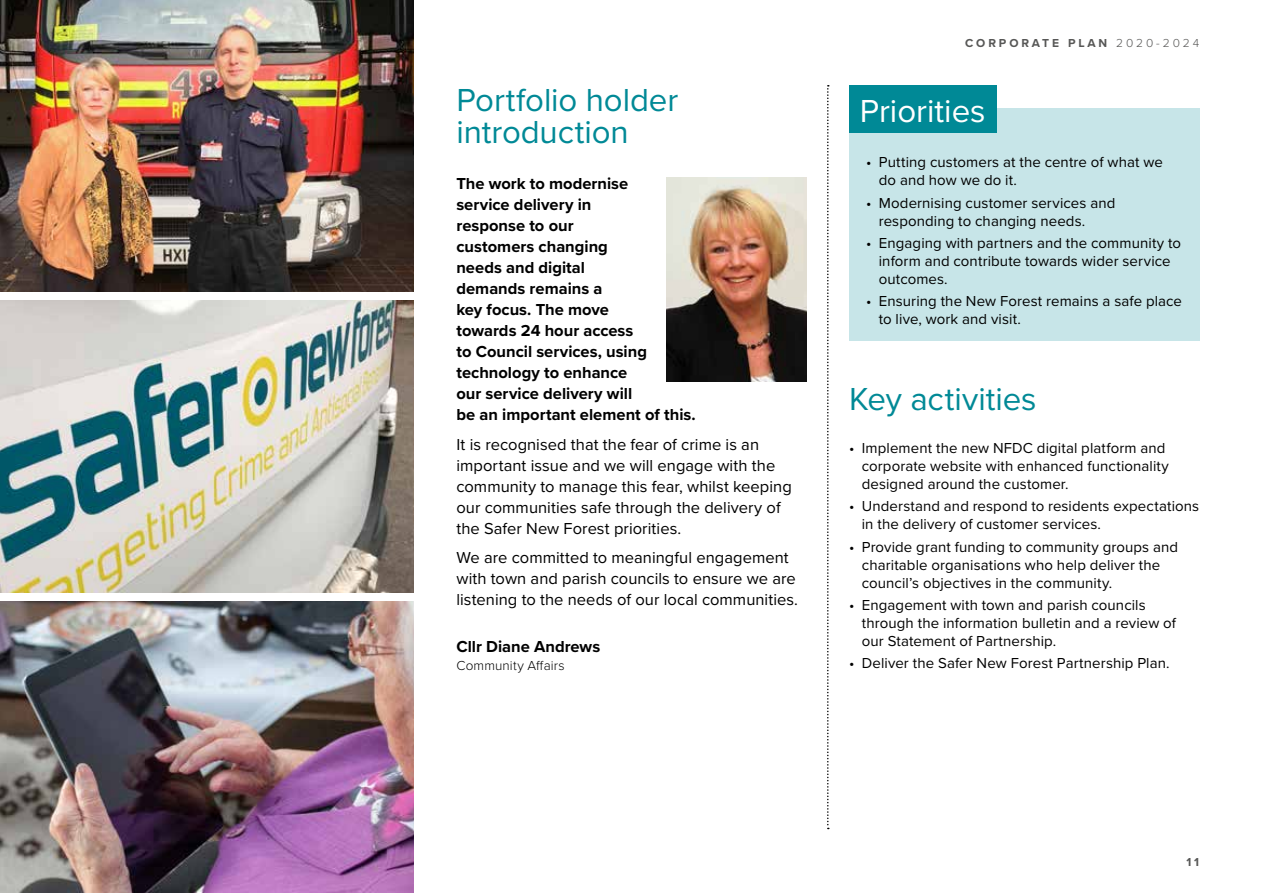
<style>
.page{position:relative;width:1263px;height:893px;background:#fff}
.page>*{position:absolute;margin:0;border:0;box-sizing:border-box;transform-origin:0 0}
.t1{font:33px/31.5px "Proxima Nova";letter-spacing:-.005em;color:#008996}
.t2{font:33px "Proxima Nova";color:#fff}
.t3{font:16.5px/21px "Proxima Nova";letter-spacing:.005em;color:#000}
.t4{font:700 16.5px/21px "Proxima Nova";color:#000}
.t5{font:15px/18px "Proxima Nova";letter-spacing:.005em;color:#000}
.t6{font:300 13.5px "Proxima Nova";letter-spacing:.01em;color:#000}
.t7{font:700 12px "Proxima Nova";letter-spacing:.24em;color:#575756}
.s1{font-weight:300}
</style>
<div class="page">
<img style="left:0;top:0;width:414px;height:292px">
<img style="left:0;top:300px;width:414px;height:292px">
<img style="left:0;top:601px;width:414px;height:292px">
<img style="left:666px;top:178px;width:140px;height:204px">
<div style="left:849px;top:109px;width:350px;height:232px;background:#c7e5e8"></div>
<div style="left:849px;top:85px;width:147px;height:47px;background:#008996"></div>
<svg style="left:827px;top:85px;width:2px;height:744px"></svg>
<h1 class="t1" style="left:456px;top:83px;width:223px">Portfolio holder introduction</h1>
<p class="t4" style="left:456px;top:173px;width:241px">The work to modernise<br>service delivery in<br>response to our<br>customers changing<br>needs and digital<br>demands remains a<br>key focus. The move<br>towards 24 hour access<br>to Council services, using technology to enhance<br>our service delivery will<br>be an important element of this.</p>
<p class="t3" style="left:456px;top:433px;width:337px">It is recognised that the fear of crime is an important issue and we will engage with the community to manage this fear, whilst keeping our communities safe through the delivery of the Safer New Forest priorities.</p>
<p class="t3" style="left:456px;top:546px;width:343px">We are committed to meaningful engagement with town and parish councils to ensure we are listening to the needs of our local communities.</p>
<p class="t4" style="left:456px;top:635px;width:145px">Cllr Diane Andrews</p>
<p class="t6" style="left:456px;top:655px;width:110px">Community Affairs</p>
<p class="t7" style="left:965px;top:34px;width:235px">CORPORATE PLAN <span class="s1">2020-2024</span></p>
<h1 class="t2" style="left:860px;top:86px;width:127px">Priorities</h1>
<p class="t5" style="left:879px;top:153px;width:286px;text-indent:-13px">• Putting customers at the centre of what we do and how we do it.</p>
<p class="t5" style="left:879px;top:193px;width:238px;text-indent:-13px">• Modernising customer services and responding to changing needs.</p>
<p class="t5" style="left:879px;top:233px;width:304px;text-indent:-13px">• Engaging with partners and the community to inform and contribute towards wider service outcomes.</p>
<p class="t5" style="left:879px;top:291px;width:305px;text-indent:-13px">• Ensuring the New Forest remains a safe place to live, work and visit.</p>
<h1 class="t1" style="left:849px;top:381px;width:189px">Key activities</h1>
<p class="t5" style="left:862px;top:439px;width:309px;text-indent:-13px">• Implement the new NFDC digital platform and corporate website with enhanced functionality designed around the customer.</p>
<p class="t5" style="left:862px;top:497px;width:339px;text-indent:-13px">• Understand and respond to residents expectations in the delivery of customer services.</p>
<p class="t5" style="left:862px;top:537px;width:318px;text-indent:-13px">• Provide grant funding to community groups and charitable organisations who help deliver the council’s objectives in the community.</p>
<p class="t5" style="left:862px;top:595px;width:316px;text-indent:-13px">• Engagement with town and parish councils through the information bulletin and a review of our Statement of Partnership.</p>
<p class="t5" style="left:849px;top:654px;width:322px">• Deliver the Safer New Forest Partnership Plan.</p>
<p class="t7" style="left:1186px;top:853px;width:14px">11</p>
</div>
